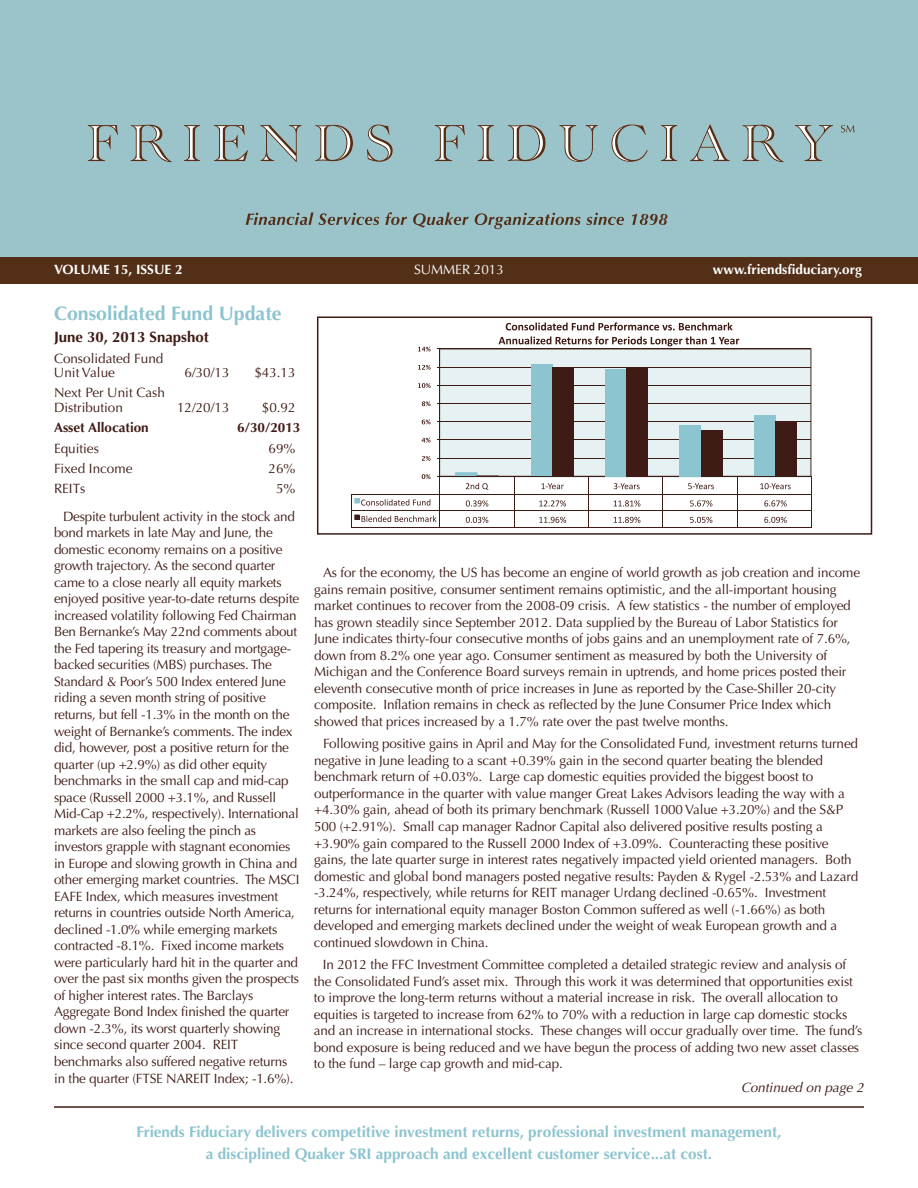
<style>
.page{position:relative;width:918px;height:1188px;background:#fff}
.page>*{position:absolute;margin:0;border:0;box-sizing:border-box;transform-origin:0 0}
.t1{font:700 19.5px "Optima";color:#8cc4cf}
.t2{font:700 15.3px/22px "Optima";color:#8cc4cf;text-align:center}
.t3{font:700 15px "Optima";color:#3f1b15}
.t4{font:13.5px/16.5px "Optima";letter-spacing:-.01em;color:#3f1b15}
.t5{font:700 13.5px "Optima";color:#fff}
.t6{font:700 13.5px "Optima";color:#3f1b15}
.t7{font:italic 13.5px "Optima";letter-spacing:.005em;color:#3f1b15}
.t8{font:13.5px "Optima";color:#fff}
</style>
<div class="page">
<div style="left:0;top:0;width:918px;height:272px;background:#9bc4ca"></div>
<svg style="left:841px;top:125px;width:14px;height:7px"></svg>
<div style="left:0;top:257px;width:918px;height:27px;background:#532f18"></div>
<svg style="left:88px;top:125px;width:30px;height:36px"></svg>
<svg style="left:131px;top:125px;width:41px;height:37px"></svg>
<svg style="left:184px;top:125px;width:16px;height:36px"></svg>
<svg style="left:214px;top:125px;width:34px;height:36px"></svg>
<svg style="left:260px;top:125px;width:42px;height:37px"></svg>
<svg style="left:315px;top:125px;width:38px;height:36px"></svg>
<svg style="left:367px;top:124px;width:26px;height:38px"></svg>
<svg style="left:435px;top:125px;width:30px;height:36px"></svg>
<svg style="left:478px;top:125px;width:16px;height:36px"></svg>
<svg style="left:508px;top:125px;width:38px;height:36px"></svg>
<svg style="left:559px;top:125px;width:39px;height:37px"></svg>
<svg style="left:611px;top:124px;width:37px;height:38px"></svg>
<svg style="left:661px;top:125px;width:16px;height:36px"></svg>
<svg style="left:690px;top:124px;width:40px;height:37px"></svg>
<svg style="left:742px;top:125px;width:42px;height:37px"></svg>
<svg style="left:795px;top:125px;width:38px;height:36px"></svg>
<svg style="left:246px;top:212px;width:133px;height:13px"></svg>
<svg style="left:385px;top:212px;width:22px;height:13px"></svg>
<svg style="left:413px;top:212px;width:56px;height:16px"></svg>
<svg style="left:475px;top:213px;width:149px;height:16px"></svg>
<svg style="left:632px;top:214px;width:35px;height:11px"></svg>
<hr style="left:54px;top:1106px;width:810px;height:2px;background:#3f1b15">
<svg style="left:351px;top:322px;width:461px;height:206px"></svg>
<div style="left:317px;top:317px;width:555px;height:218px;border:2px solid #3f1b15"></div>
<p class="t5" style="left:54px;top:261px;width:130px">VOLUME 15, ISSUE 2</p>
<p class="t8" style="left:414px;top:263px;width:91px">SUMMER 2013</p>
<p class="t5" style="left:713px;top:261px;width:150px">www.friendsfiduciary.org</p>
<h1 class="t1" style="left:54px;top:302px;width:229px">Consolidated Fund Update</h1>
<p class="t3" style="left:54px;top:328px;width:156px">June 30, 2013 Snapshot</p>
<p class="t4" style="left:54px;top:352px;width:111px;line-height:14.4px">Consolidated Fund<br>Unit Value</p>
<p class="t4" style="left:185px;top:365px;width:46px">6/30/13</p>
<p class="t4" style="left:254px;top:365px;width:43px">$43.13</p>
<p class="t4" style="left:54px;top:387px;width:113px;line-height:14.4px">Next Per Unit Cash<br>Distribution</p>
<p class="t4" style="left:177px;top:400px;width:54px">12/20/13</p>
<p class="t4" style="left:262px;top:400px;width:35px">$0.92</p>
<p class="t6" style="left:54px;top:420px;width:96px">Asset Allocation</p>
<p class="t6" style="left:237px;top:420px;width:65px">6/30/2013</p>
<p class="t4" style="left:54px;top:441px;width:46px">Equities</p>
<p class="t4" style="left:269px;top:441px;width:28px">69%</p>
<p class="t4" style="left:54px;top:461px;width:80px">Fixed Income</p>
<p class="t4" style="left:269px;top:461px;width:28px">26%</p>
<p class="t4" style="left:54px;top:482px;width:33px">REITs</p>
<p class="t4" style="left:63px;top:476px;width:234px;line-height:27.3px;text-align:right">5%<br>Despite turbulent activity in the stock and</p>
<p class="t4" style="left:54px;top:526px;width:247px">bond markets in late May and June, the domestic economy remains on a positive growth trajectory. As the second quarter came to a close nearly all equity markets enjoyed positive year-to-date returns despite increased volatility following Fed Chairman Ben Bernanke’s May 22nd comments about the Fed tapering its treasury and mortgage&shy;backed securities (MBS) purchases. The Standard &amp; Poor’s 500 Index entered June riding a seven month string of positive returns, but fell -1.3% in the month on the weight of Bernanke’s comments. The index did, however, post a positive return for the quarter (up +2.9%) as did other equity benchmarks in the small cap and mid-cap space (Russell 2000 +3.1%, and Russell Mid-Cap +2.2%, respectively). International markets are also feeling the pinch as investors grapple with stagnant economies in Europe and slowing growth in China and other emerging market countries. The MSCI EAFE Index, which measures investment returns in countries outside North America, declined -1.0% while emerging markets contracted -8.1%. Fixed income markets were particularly hard hit in the quarter and over the past six months given the prospects of higher interest rates. The Barclays Aggregate Bond Index finished the quarter down -2.3%, its worst quarterly showing since second quarter 2004. REIT benchmarks also suffered negative returns in the quarter (FTSE NAREIT Index; -1.6%).</p>
<p class="t4" style="left:314px;top:566px;width:548px;text-indent:9px">As for the economy, the US has become an engine of world growth as job creation and income gains remain positive, consumer sentiment remains optimistic, and the all-important housing market continues to recover from the 2008-09 crisis. A few statistics - the number of employed has grown steadily since September 2012. Data supplied by the Bureau of Labor Statistics for June indicates thirty-four consecutive months of jobs gains and an unemployment rate of 7.6%, down from 8.2% one year ago. Consumer sentiment as measured by both the University of Michigan and the Conference Board surveys remain in uptrends, and home prices posted their eleventh consecutive month of price increases in June as reported by the Case-Shiller 20-city composite. Inflation remains in check as reflected by the June Consumer Price Index which showed that prices increased by a 1.7% rate over the past twelve months.</p>
<p class="t4" style="left:314px;top:737px;width:546px;text-indent:9px">Following positive gains in April and May for the Consolidated Fund, investment returns turned negative in June leading to a scant +0.39% gain in the second quarter beating the blended benchmark return of +0.03%. Large cap domestic equities provided the biggest boost to outperformance in the quarter with value manger Great Lakes Advisors leading the way with a +4.30% gain, ahead of both its primary benchmark (Russell 1000 Value +3.20%) and the S&amp;P 500 (+2.91%). Small cap manager Radnor Capital also delivered positive results posting a +3.90% gain compared to the Russell 2000 Index of +3.09%. Counteracting these positive gains, the late quarter surge in interest rates negatively impacted yield oriented managers. Both domestic and global bond managers posted negative results: Payden &amp; Rygel -2.53% and Lazard -3.24%, respectively, while returns for REIT manager Urdang declined -0.65%. Investment returns for international equity manager Boston Common suffered as well (-1.66%) as both developed and emerging markets declined under the weight of weak European growth and a continued slowdown in China.</p>
<p class="t4" style="left:314px;top:958px;width:550px;text-indent:9px">In 2012 the FFC Investment Committee completed a detailed strategic review and analysis of the Consolidated Fund’s asset mix. Through this work it was determined that opportunities exist to improve the long-term returns without a material increase in risk. The overall allocation to equities is targeted to increase from 62% to 70% with a reduction in large cap domestic stocks and an increase in international stocks. These changes will occur gradually over time. The fund’s bond exposure is being reduced and we have begun the process of adding two new asset classes to the fund – large cap growth and mid-cap.</p>
<p class="t7" style="left:741px;top:1082px;width:124px">Continued on page 2</p>
<p class="t2" style="left:137px;top:1121px;width:646px">Friends Fiduciary delivers competitive investment returns, professional investment management, a disciplined Quaker SRI approach and excellent customer service...at cost.</p>
</div>
